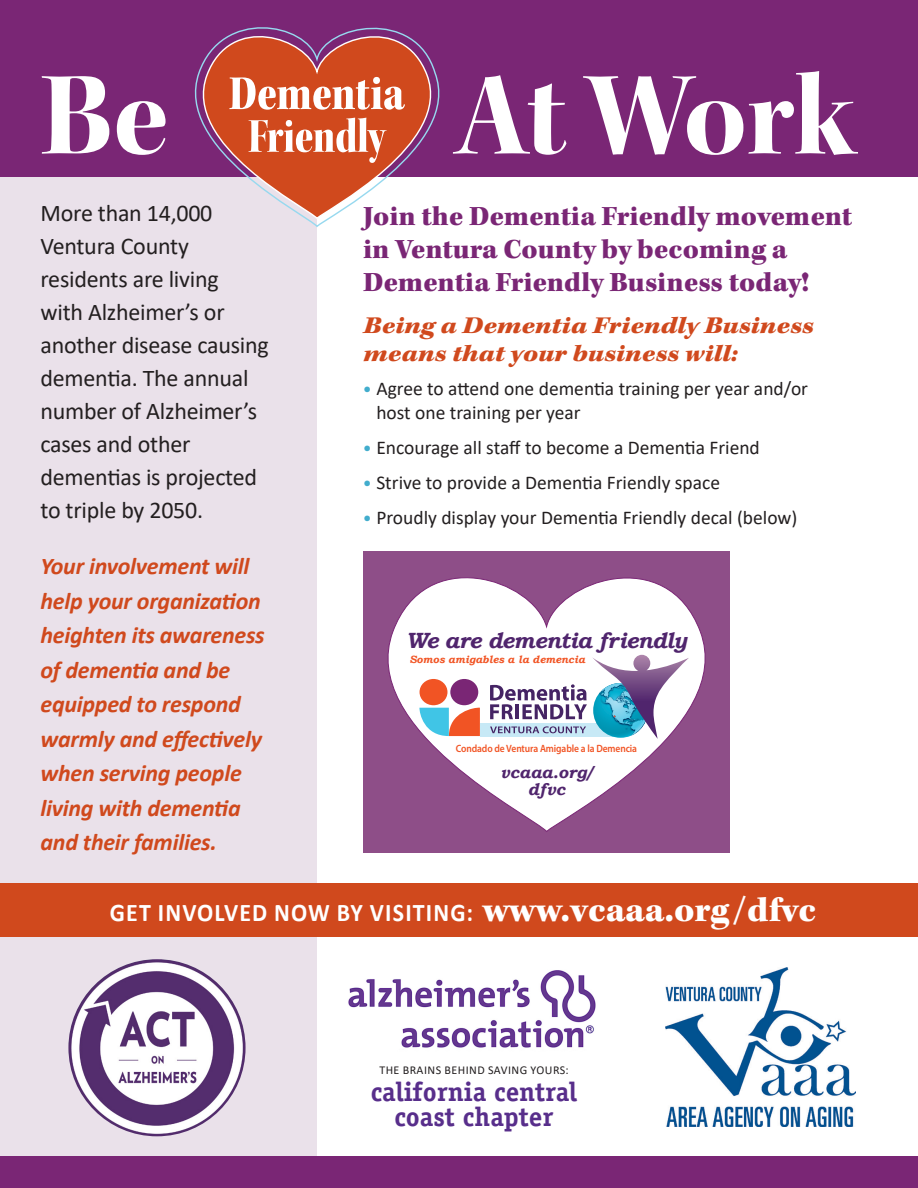
<style>
.page{position:relative;width:918px;height:1188px;background:#fff}
.page>*{position:absolute;margin:0;border:0;box-sizing:border-box;transform-origin:0 0}
.t1{font:120px "Kepler Std Bold Disp";color:#fff}
.t2{font:51.3px "Kepler Std Black Cn Subh";letter-spacing:-.005em;color:#fff}
.t3{font:51.3px "Kepler Std Black Cn Disp";letter-spacing:-.005em;color:#fff}
.t4{font:900 28.5px/33px "Kepler Std";color:#7a2675}
.t5{font:700 27px/25.5px "Officina Serif Std";color:#582e8b;text-align:center}
.t6{font:700 25.5px "Calibri";letter-spacing:.05em;color:#fff;scale:.94 1}
.t7{font:24px/33px "Calibri";letter-spacing:-.01em;color:#231f20}
.t8{font:italic 700 24px/34.5px "Calibri";letter-spacing:-.01em;color:#d0491d}
.t9{font:italic 900 expanded 24px/28.5px "Kepler Std";color:#d0491d}
.t10{font:italic 700 22.05px "Bookman Old Style";letter-spacing:-.03em;color:#50256d}
.t11{font:19.5px/24px "Calibri";color:#231f20}
.t12{font:italic 700 16.8px/17.5px "Bookman Old Style";letter-spacing:-.01em;color:#50256d;text-align:center}
.t13{font:12px "Calibri";letter-spacing:.04em;color:#231f20}
.t14{font:600 10.5px "Myriad Pro";letter-spacing:-.01em;color:#f15424;scale:.9 1}
.t15{font:italic 700 10.5px "Bookman Old Style";color:#f15424}
.s1{font-size:18px;color:#42adcd}
.s2{font-family:"Kepler Std";font-weight:900;font-size:36px}
</style>
<div class="page">
<div style="left:0;top:166px;width:317px;height:1022px;background:#eae1ea"></div>
<div style="left:0;top:0;width:918px;height:176px;background:#7a2675"></div>
<div style="left:0;top:1156px;width:918px;height:32px;background:#7a2675"></div>
<svg style="left:186px;top:27px;width:261px;height:193px"></svg>
<div style="left:363px;top:551px;width:367px;height:301px;background:#8e4e88"></div>
<svg style="left:387px;top:577px;width:319px;height:255px"></svg>
<div style="left:480px;top:723px;width:147px;height:13px;background:#c7e9f6"></div>
<div style="left:420px;top:679px;width:27px;height:26px;background:#f15424;border-radius:50%"></div>
<div style="left:450px;top:679px;width:28px;height:26px;background:#7a2675;border-radius:50%"></div>
<svg style="left:419px;top:707px;width:61px;height:29px;background:#b1a49e"></svg>
<svg style="left:490px;top:655px;width:199px;height:84px;background:#bac2d5"></svg>
<img style="left:68px;top:959px;width:178px;height:177px;border-radius:89px">
<img style="left:348px;top:970px;width:248px;height:78px">
<div style="left:0;top:883px;width:918px;height:54px;background:#d0491d"></div>
<img style="left:665px;top:967px;width:191px;height:160px">
<h1 class="t1" style="left:40px;top:47px;width:129px">Be</h1>
<h1 class="t1" style="left:456px;top:47px;width:400px">At Work</h1>
<h2 class="t2" style="left:229px;top:65px;width:177px">Dementia</h2>
<h2 class="t3" style="left:248px;top:107px;width:138px">Friendly</h2>
<p class="t7" style="left:40px;top:196px;width:230px">More than 14,000<br>Ventura County residents are living<br>with Alzheimer’s or another disease causing dementia. The annual number of Alzheimer’s cases and other dementias is projected to triple by 2050.</p>
<p class="t8" style="left:40px;top:548px;width:226px">Your involvement will help your organization heighten its awareness of dementia and be equipped to respond warmly and effectively when serving people living with dementia and their families.</p>
<h3 class="t4" style="left:363px;top:200px;width:491px">Join the Dementia Friendly movement in Ventura County by becoming a<br>Dementia Friendly Business today!</h3>
<p class="t9" style="left:363px;top:312px;width:452px">Being a Dementia Friendly Business means that your business will:</p>
<p class="t11" style="left:376px;top:376px;width:433px;text-indent:-14px"><span class="s1">•</span> Agree to attend one dementia training per year and/or host one training per year</p>
<p class="t11" style="left:363px;top:435px;width:399px"><span class="s1">•</span> Encourage all staff to become a Dementia Friend</p>
<p class="t11" style="left:363px;top:470px;width:359px"><span class="s1">•</span> Strive to provide a Dementia Friendly space</p>
<p class="t11" style="left:363px;top:505px;width:436px"><span class="s1">•</span> Proudly display your Dementia Friendly decal (below)</p>
<p class="t10" style="left:406px;top:624px;width:282px">We are dementia friendly</p>
<p class="t15" style="left:409px;top:651px;width:177px">Somos amigables a la demencia</p>
<p class="t14" style="left:456px;top:742px;width:203px">Condado de Ventura Amigable a la Demencia</p>
<p class="t12" style="left:501px;top:763px;width:94px">vcaaa.org/ dfvc</p>
<h3 class="t6" style="left:110px;top:894px;width:753px">GET INVOLVED NOW BY VISITING: <span class="s2">www.vcaaa.org/dfvc</span></h3>
<p class="t13" style="left:379px;top:1062px;width:191px">THE BRAINS BEHIND SAVING YOURS:</p>
<h3 class="t5" style="left:371px;top:1079px;width:208px">california central coast chapter</h3>
</div>
